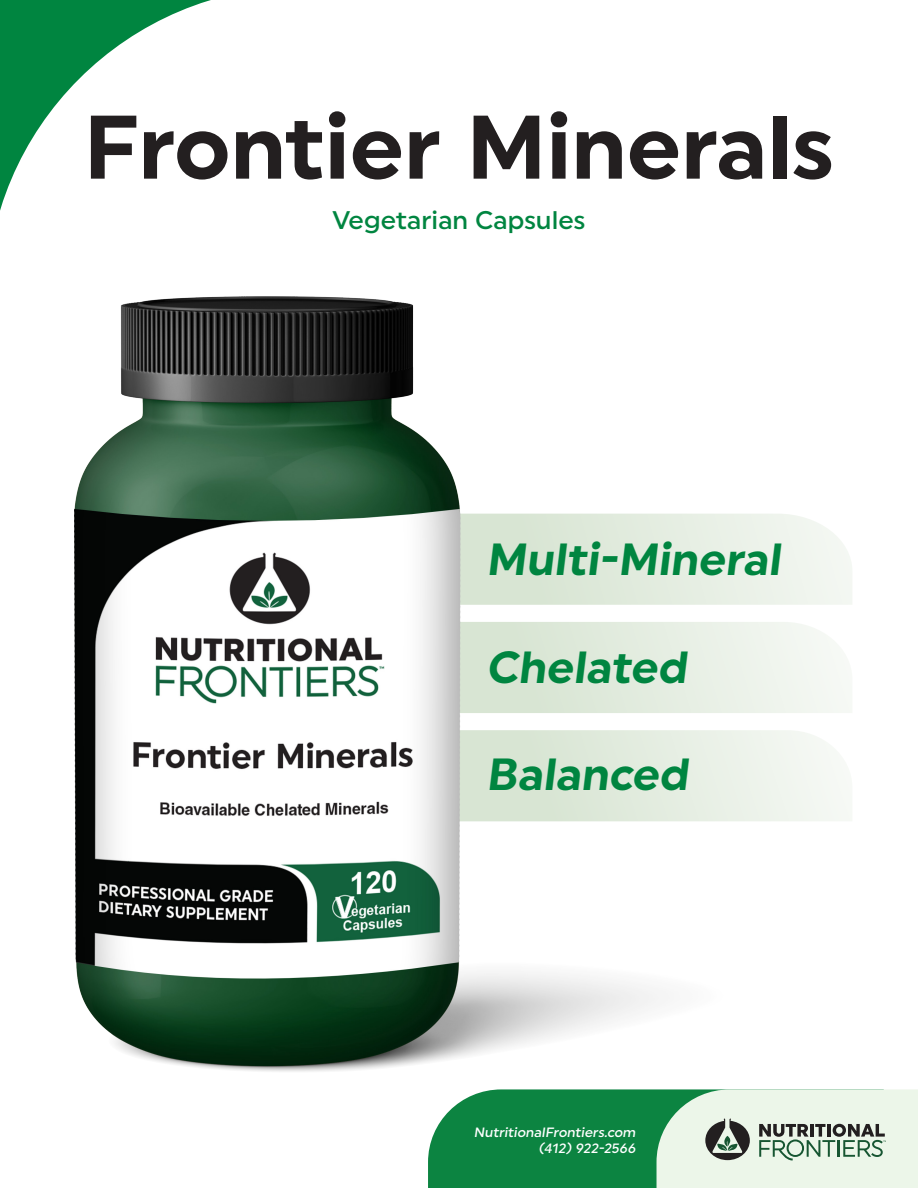
<style>
.page{position:relative;width:918px;height:1188px;background:#fff}
.page>*{position:absolute;margin:0;border:0;box-sizing:border-box;transform-origin:0 0}
.t1{font:700 90px "Uniform";color:#231f20}
.t2{font:700 45px "Uniform";color:#008540}
.t3{font:500 25.5px "Uniform";color:#008540}
.t4{font:500 13.5px "Uniform";color:#fff}
</style>
<div class="page">
<svg style="left:0;top:0;width:326px;height:803px"></svg>
<div style="left:428px;top:1089px;width:229px;height:99px;background:#0c8441"></div>
<svg style="left:657px;top:1089px;width:261px;height:99px;background:#cbdbcc"></svg>
<svg style="left:726px;top:514px;width:126px;height:91px;fill:#eff4ed"></svg>
<svg style="left:726px;top:622px;width:126px;height:91px;fill:#f1f6ef"></svg>
<div style="left:726px;top:730px;width:126px;height:91px;background:#f1f5ef"></div>
<img style="left:75px;top:297px;width:651px;height:775px">
<p class="t1" style="left:84px;top:93px;width:752px">Frontier Minerals</p>
<p class="t3" style="left:333px;top:205px;width:254px">Vegetarian Capsules</p>
<p class="t2" style="left:486px;top:532px;width:303px">Multi-Mineral</p>
<p class="t2" style="left:486px;top:640px;width:209px">Chelated</p>
<p class="t2" style="left:486px;top:747px;width:210px">Balanced</p>
<p class="t4" style="left:474px;top:1124px;width:166px">NutritionalFrontiers.com</p>
<p class="t4" style="left:538px;top:1140px;width:101px">(412) 922-2566</p>
</div>
